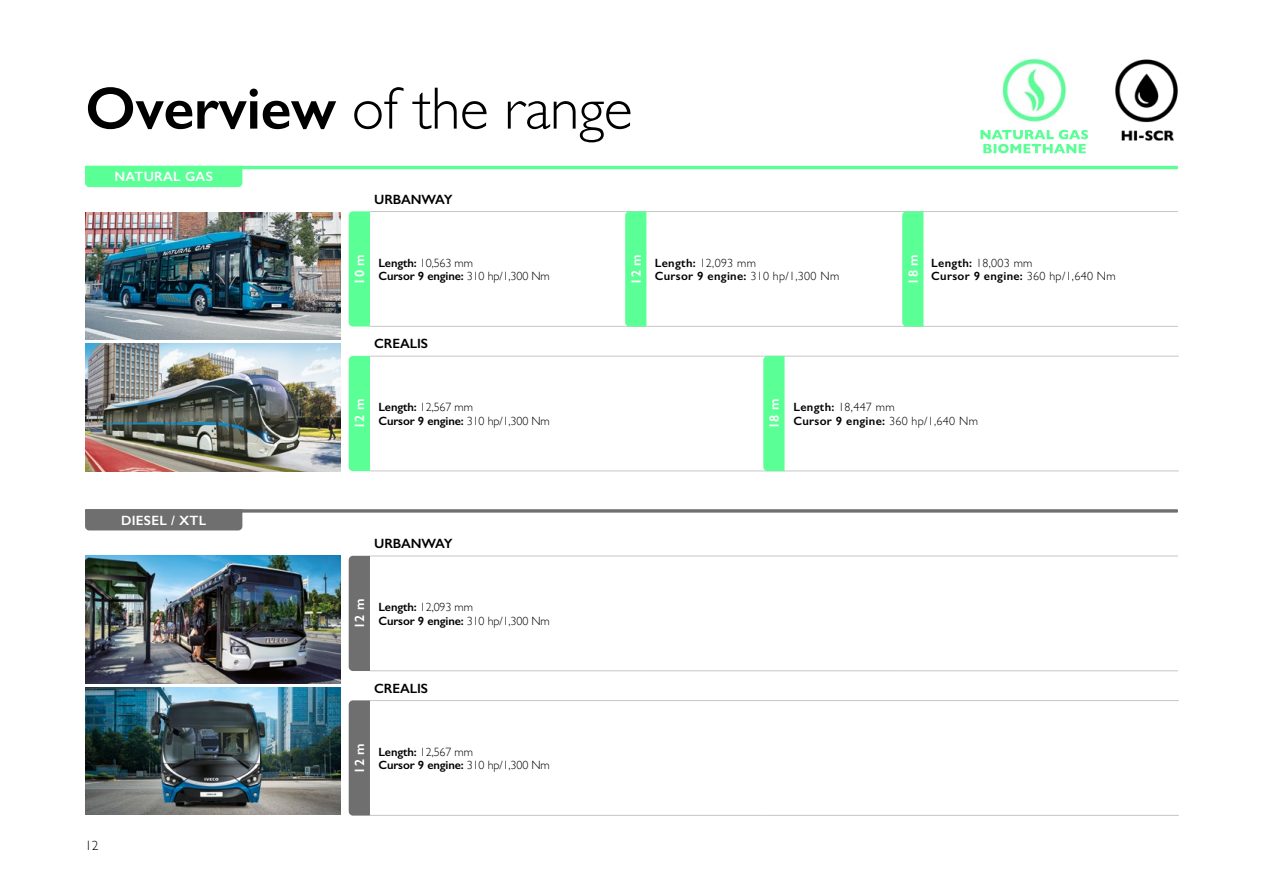
<style>
.page{position:relative;width:1263px;height:893px;background:#fff}
.page>*{position:absolute;margin:0;border:0;box-sizing:border-box;transform-origin:0 0}
.t1{font:300 60px "Gill Sans";letter-spacing:-.01em;color:#000}
.t2{font:600 13.5px "Gill Sans";letter-spacing:.02em;color:#fff}
.t3{font:600 13.5px "Gill Sans";letter-spacing:-.01em;color:#000}
.t4{font:300 13.5px "Gill Sans";color:#000}
.t5{font:600 12px/13.5px "Gill Sans";letter-spacing:-.01em;color:#000}
.t6{font:600 12px/13.5px "Gill Sans";letter-spacing:.025em;color:#000}
.t7{font:300 12px "Gill Sans";letter-spacing:.025em;color:#000}
.s1{font-weight:600}
.s2{font-weight:300}
</style>
<div class="page">
<div style="left:85px;top:169px;width:157px;height:18px;background:#5aff96"></div>
<img style="left:85px;top:556px;width:255px;height:127px">
<img style="left:85px;top:687px;width:255px;height:128px">
<img style="left:1115px;top:59px;width:63px;height:82px">
<svg style="left:980px;top:130px;width:108px;height:23px"></svg>
<hr style="left:85px;top:166px;width:1093px;height:3px;background:#5aff96">
<div style="left:85px;top:513px;width:157px;height:17px;background:#706f6f"></div>
<svg style="left:85px;top:509px;width:1093px;height:4px;background:#828181"></svg>
<img style="left:85px;top:344px;width:255px;height:127px">
<img style="left:85px;top:212px;width:255px;height:128px">
<div style="left:349px;top:356px;width:21px;height:115px;background:#5aff96"></div>
<hr style="left:370px;top:356px;width:394px;height:1px;background:#c6c6c6">
<hr style="left:370px;top:471px;width:394px;height:1px;background:#c6c6c6">
<hr style="left:785px;top:356px;width:394px;height:1px;background:#c6c6c6">
<hr style="left:785px;top:471px;width:394px;height:1px;background:#c6c6c6">
<svg style="left:763px;top:356px;width:22px;height:116px;background:#60fe9a"></svg>
<hr style="left:370px;top:211px;width:255px;height:1px;background:#c6c6c6">
<hr style="left:370px;top:326px;width:255px;height:1px;background:#c6c6c6">
<hr style="left:646px;top:211px;width:255px;height:1px;background:#c6c6c6">
<hr style="left:646px;top:326px;width:255px;height:1px;background:#c6c6c6">
<hr style="left:923px;top:211px;width:255px;height:1px;background:#c6c6c6">
<hr style="left:923px;top:326px;width:255px;height:1px;background:#c6c6c6">
<div style="left:625px;top:211px;width:21px;height:116px;background:#5aff96"></div>
<div style="left:349px;top:211px;width:21px;height:116px;background:#5aff96"></div>
<svg style="left:901px;top:211px;width:22px;height:116px;background:#64fe9c"></svg>
<div style="left:349px;top:700px;width:21px;height:116px;background:#706f6f"></div>
<hr style="left:370px;top:700px;width:394px;height:1px;background:#c6c6c6">
<hr style="left:370px;top:815px;width:394px;height:1px;background:#c6c6c6">
<svg style="left:764px;top:815px;width:21px;height:1px"></svg>
<hr style="left:785px;top:815px;width:394px;height:1px;background:#c6c6c6">
<svg style="left:764px;top:700px;width:21px;height:1px"></svg>
<hr style="left:785px;top:700px;width:394px;height:1px;background:#c6c6c6">
<hr style="left:370px;top:556px;width:255px;height:1px;background:#c6c6c6">
<hr style="left:370px;top:670px;width:255px;height:1px;background:#c6c6c6">
<svg style="left:625px;top:670px;width:21px;height:1px"></svg>
<hr style="left:646px;top:670px;width:255px;height:1px;background:#c6c6c6">
<svg style="left:901px;top:670px;width:22px;height:1px"></svg>
<hr style="left:923px;top:670px;width:255px;height:1px;background:#c6c6c6">
<svg style="left:625px;top:556px;width:21px;height:1px"></svg>
<hr style="left:646px;top:556px;width:255px;height:1px;background:#c6c6c6">
<svg style="left:901px;top:556px;width:22px;height:1px"></svg>
<hr style="left:923px;top:556px;width:255px;height:1px;background:#c6c6c6">
<div style="left:349px;top:556px;width:21px;height:115px;background:#706f6f"></div>
<img style="left:1002px;top:58px;width:65px;height:64px">
<h1 class="t1" style="left:85px;top:62px;width:549px"><span class="s1">Overview</span> of the range</h1>
<p class="t2" style="left:114px;top:169px;width:100px">NATURAL GAS</p>
<p class="t2" style="left:121px;top:512px;width:87px">DIESEL / XTL</p>
<p class="t4" style="left:85px;top:835px;width:15px">12</p>
<p class="t3" style="left:374px;top:191px;width:80px">URBANWAY</p>
<p class="t2" style="left:351px;top:285px;width:32px;rotate:-90deg">10 m</p>
<p class="t2" style="left:905px;top:285px;width:32px;rotate:-90deg">18 m</p>
<p class="t2" style="left:628px;top:285px;width:32px;rotate:-90deg">12m</p>
<p class="t5" style="left:378px;top:256px;width:173px">Length: <span class="s2">10,563 mm<br></span>Cursor 9 engine: <span class="s2">310 hp/1,300 Nm</span></p>
<p class="t6" style="left:655px;top:256px;width:186px">Length: <span class="s2">12,093 mm<br></span>Cursor 9 engine: <span class="s2">310 hp/1,300 Nm</span></p>
<p class="t7" style="left:931px;top:253px;width:103px"><span class="s1">Length:</span> 18,003 mm</p>
<p class="t6" style="left:931px;top:269px;width:186px">Cursor 9 engine: <span class="s2">360 hp/1,640 Nm</span></p>
<p class="t3" style="left:374px;top:336px;width:55px">CREALIS</p>
<p class="t2" style="left:351px;top:429px;width:32px;rotate:-90deg">12 m</p>
<p class="t2" style="left:766px;top:429px;width:32px;rotate:-90deg">18m</p>
<p class="t5" style="left:378px;top:400px;width:173px">Length: <span class="s2">12,567 mm<br></span>Cursor 9 engine: <span class="s2">310 hp/1,300 Nm</span></p>
<p class="t7" style="left:793px;top:398px;width:103px"><span class="s1">Length:</span> 18,447 mm</p>
<p class="t6" style="left:793px;top:414px;width:186px">Cursor 9 engine: <span class="s2">360 hp/1,640 Nm</span></p>
<p class="t3" style="left:374px;top:535px;width:80px">URBANWAY</p>
<p class="t2" style="left:351px;top:629px;width:32px;rotate:-90deg">12m</p>
<p class="t7" style="left:378px;top:598px;width:96px"><span class="s1">Length:</span> 12,093 mm</p>
<p class="t5" style="left:378px;top:614px;width:173px">Cursor 9 engine: <span class="s2">310 hp/1,300 Nm</span></p>
<p class="t3" style="left:374px;top:680px;width:55px">CREALIS</p>
<p class="t2" style="left:351px;top:774px;width:32px;rotate:-90deg">12 m</p>
<p class="t5" style="left:378px;top:745px;width:173px">Length: <span class="s2">12,567 mm<br></span>Cursor 9 engine: <span class="s2">310 hp/1,300 Nm</span></p>
</div>
